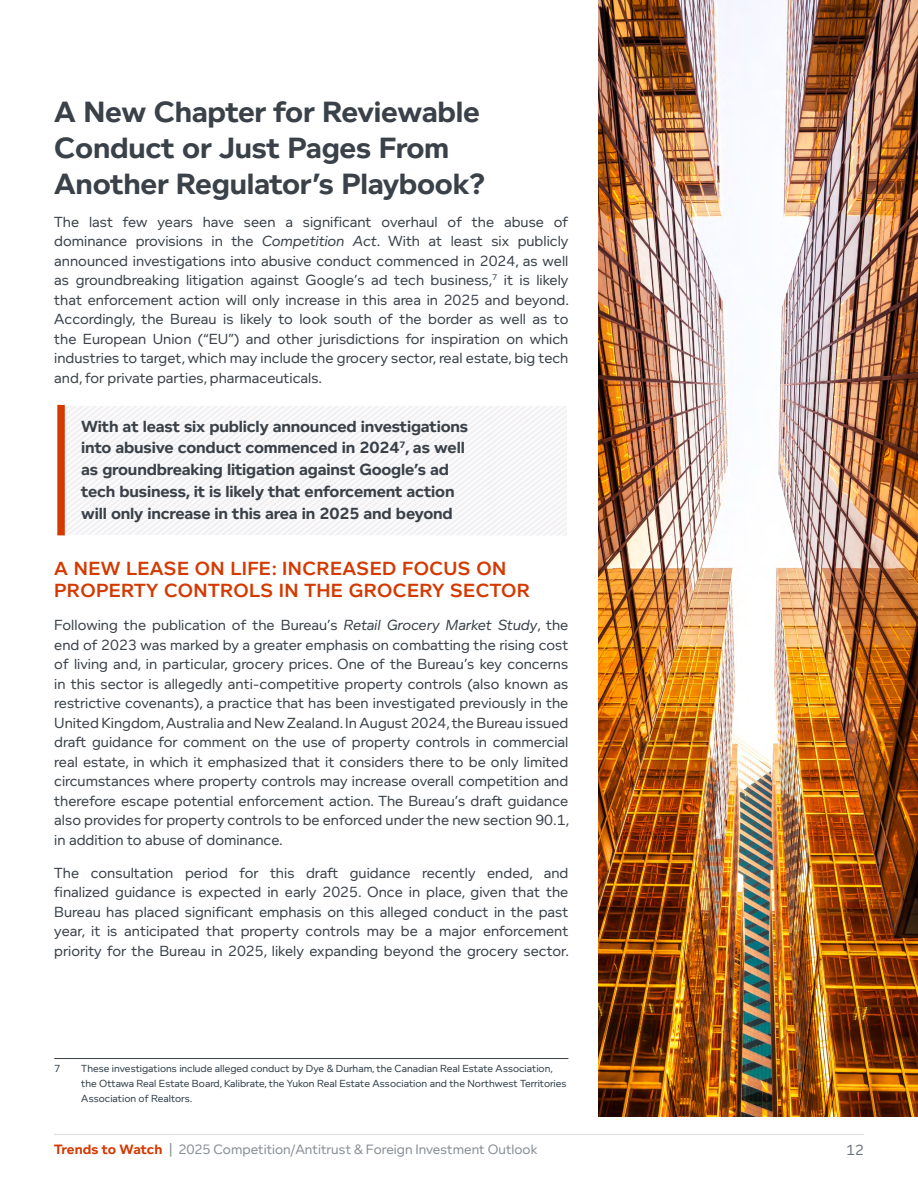
<style>
.page{position:relative;width:918px;height:1188px;background:#fff}
.page>*{position:absolute;margin:0;border:0;box-sizing:border-box;transform-origin:0 0}
.a_-_H2{font:700 30px/36px "Foundry Context";letter-spacing:-.01em;color:#3a4149}
.a_-_H3{font:600 19.5px/22.5px "Foundry Context";letter-spacing:.02em;color:#d43900}
.Pull_Quote{font:700 16.5px/21.8px "Foundry Context";letter-spacing:-.01em;color:#3a4149}
.a_-_Body_text{font:15px/19.5px "Foundry Context";color:#3a4149;text-align:justify}
.t1{font:15px "Foundry Context";color:#6b757c}
.t2{font:13.8px "Foundry Context";color:#878e94}
.Footnote_Rule_Above{font:10.5px/14.7px "Foundry Context";color:#303e49}
.s1{font-style:italic}
.s2{font-weight:700;color:#d43900}
</style>
<div class="page">
<hr style="left:54px;top:1134px;width:810px;height:1px;background:#878e94">
<div style="left:57px;top:405px;width:8px;height:130px;background:#d43900"></div>
<hr style="left:54px;top:1058px;width:514px;height:1px;background:#3a4149">
<img style="left:599px;top:0;width:319px;height:1117px">
<h2 class="a_-_H2" style="left:54px;top:93px;width:432px">A New Chapter for Reviewable<br>Conduct or Just Pages From<br>Another Regulator’s Playbook?</h2>
<p class="a_-_Body_text" style="left:54px;top:212px;width:516px">The last few years have seen a significant overhaul of the abuse of dominance provisions in the <span class="s1">Competition Act</span>. With at least six publicly announced investigations into abusive conduct commenced in 2024, as well as groundbreaking litigation against Google’s ad tech business,<sup>7</sup> it is likely that enforcement action will only increase in this area in 2025 and beyond.<br>Accordingly, the Bureau is likely to look south of the border as well as to the European Union (“EU”) and other jurisdictions for inspiration on which industries to target, which may include the grocery sector, real estate, big tech and, for private parties, pharmaceuticals.</p>
<p class="Pull_Quote" style="left:81px;top:415px;width:388px">With at least six publicly announced investigations into abusive conduct commenced in 2024<sup>7</sup>, as well as groundbreaking litigation against Google’s ad tech business, it is likely that enforcement action will only increase in this area in 2025 and beyond</p>
<h3 class="a_-_H3" style="left:54px;top:557px;width:477px">A NEW LEASE ON LIFE: INCREASED FOCUS ON<br>PROPERTY CONTROLS IN THE GROCERY SECTOR</h3>
<p class="a_-_Body_text" style="left:54px;top:615px;width:516px">Following the publication of the Bureau’s <span class="s1">Retail Grocery Market Study</span>, the end of 2023 was marked by a greater emphasis on combatting the rising cost of living and, in particular, grocery prices. One of the Bureau’s key concerns in this sector is allegedly anti-competitive property controls (also known as restrictive covenants), a practice that has been investigated previously in the United Kingdom, Australia and New Zealand. In August 2024, the Bureau issued draft guidance for comment on the use of property controls in commercial real estate, in which it emphasized that it considers there to be only limited circumstances where property controls may increase overall competition and therefore escape potential enforcement action. The Bureau’s draft guidance also provides for property controls to be enforced under the new section 90.1, in addition to abuse of dominance.</p>
<p class="a_-_Body_text" style="left:54px;top:863px;width:516px">The consultation period for this draft guidance recently ended, and finalized guidance is expected in early 2025. Once in place, given that the Bureau has placed significant emphasis on this alleged conduct in the past year, it is anticipated that property controls may be a major enforcement priority for the Bureau in 2025, likely expanding beyond the grocery sector.</p>
<p class="Footnote_Rule_Above" style="left:54px;top:1061px;width:8px">7</p>
<p class="Footnote_Rule_Above" style="left:81px;top:1061px;width:487px">These investigations include alleged conduct by Dye &amp; Durham, the Canadian Real Estate Association, the Ottawa Real Estate Board, Kalibrate, the Yukon Real Estate Association and the Northwest Territories<br>Association of Realtors.</p>
<p class="t2" style="left:54px;top:1142px;width:485px"><span class="s2">Trends to Watch</span> | 2025 Competition/Antitrust &amp; Foreign Investment Outlook</p>
<p class="t1" style="left:846px;top:1141px;width:19px">12</p>
</div>
